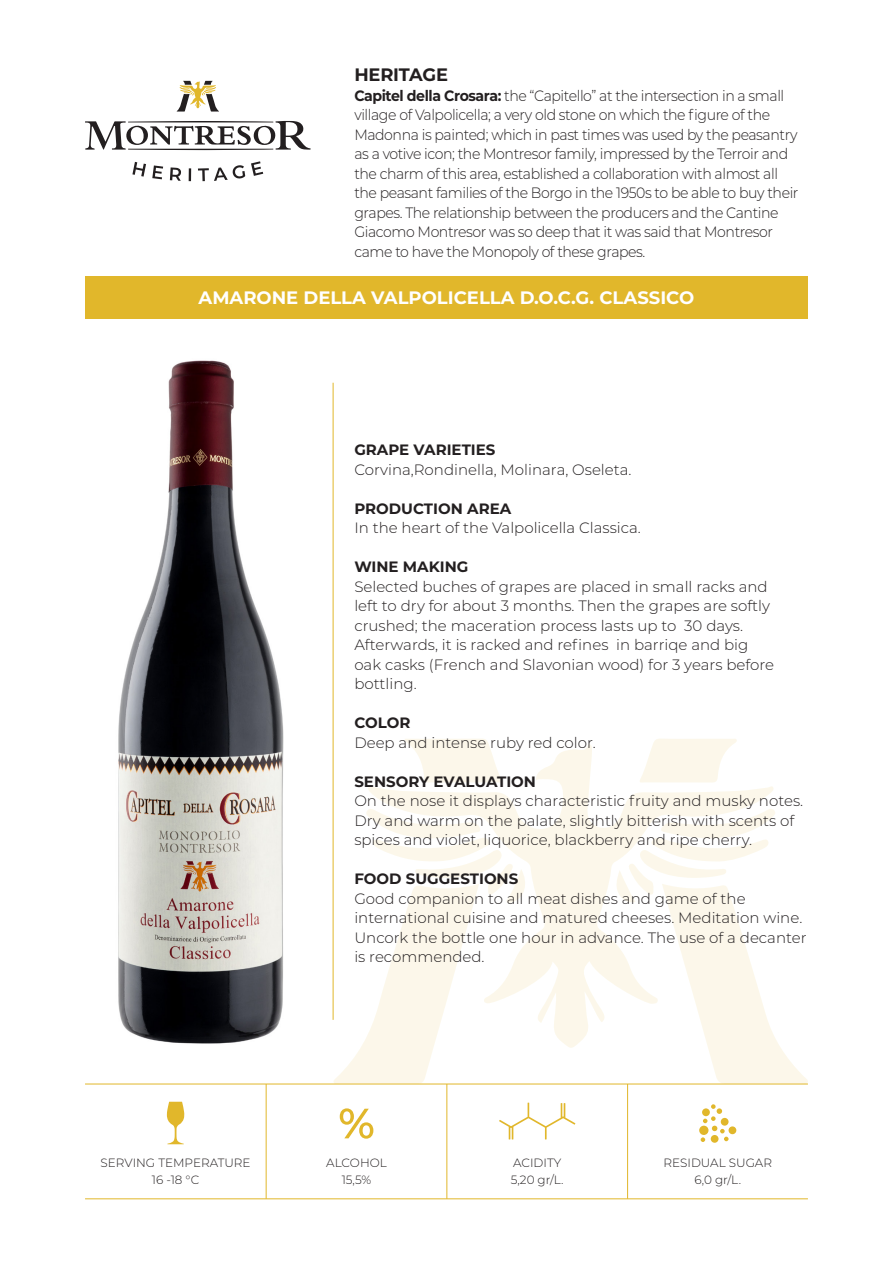
<style>
.page{position:relative;width:893px;height:1263px;background:#fff}
.page>*{position:absolute;margin:0;border:0;box-sizing:border-box;transform-origin:0 0}
.t1{font:700 18px "Montserrat";color:#fff}
.t2{font:700 18px "Montserrat";letter-spacing:-.01em;color:#231f20}
.t3{font:300 15px/19.5px "Montserrat";letter-spacing:-.01em;color:#231f20}
.t4{font:300 15px/19.5px "Montserrat";letter-spacing:-.03em;color:#231f20;scale:.94 1}
.t5{font:700 15px "Montserrat";color:#231f20}
.t6{font:300 12px "Montserrat";color:#231f20}
.s1{font-weight:700}
</style>
<div class="page">
<img style="left:85px;top:360px;width:248px;height:724px">
<svg style="left:368px;top:744px;width:406px;height:304px;fill:#fcf7ea"></svg>
<svg style="left:638px;top:739px;width:99px;height:45px"></svg>
<svg style="left:405px;top:739px;width:98px;height:43px"></svg>
<svg style="left:614px;top:808px;width:194px;height:276px"></svg>
<svg style="left:333px;top:807px;width:196px;height:277px"></svg>
<svg style="left:85px;top:121px;width:226px;height:29px"></svg>
<svg style="left:177px;top:81px;width:42px;height:31px"></svg>
<svg style="left:132px;top:162px;width:14px;height:15px"></svg>
<svg style="left:152px;top:165px;width:11px;height:14px"></svg>
<svg style="left:170px;top:167px;width:11px;height:14px"></svg>
<svg style="left:189px;top:168px;width:2px;height:13px"></svg>
<svg style="left:198px;top:165px;width:47px;height:16px"></svg>
<svg style="left:251px;top:161px;width:12px;height:15px"></svg>
<div style="left:85px;top:276px;width:723px;height:43px;background:#e1b72b"></div>
<hr style="left:85px;top:1084px;width:723px;height:1px;background:#e1b72b">
<hr style="left:85px;top:1198px;width:723px;height:1px;background:#e1b72b">
<hr style="left:627px;top:1084px;width:1px;height:115px;background:#e1b72b">
<svg style="left:340px;top:1108px;width:33px;height:31px"></svg>
<svg style="left:699px;top:1126px;width:9px;height:9px"></svg>
<svg style="left:701px;top:1104px;width:27px;height:38px"></svg>
<div style="left:721px;top:1118px;width:7px;height:8px;background:#e1b72b;border-radius:50%"></div>
<div style="left:702px;top:1108px;width:8px;height:8px;background:#e1b72b;border-radius:50%"></div>
<div style="left:728px;top:1126px;width:8px;height:8px;background:#e1b72b;border-radius:50%"></div>
<div style="left:711px;top:1135px;width:7px;height:8px;background:#e1b72b;border-radius:50%"></div>
<hr style="left:333px;top:383px;width:1px;height:637px;background:#e1b72b">
<hr style="left:266px;top:1084px;width:1px;height:115px;background:#e1b72b">
<hr style="left:446px;top:1084px;width:1px;height:115px;background:#e1b72b">
<svg style="left:167px;top:1102px;width:17px;height:42px"></svg>
<svg style="left:499px;top:1103px;width:76px;height:36px"></svg>
<p class="t2" style="left:354px;top:62px;width:95px">HERITAGE</p>
<p class="t4" style="left:354px;top:85px;width:474px"><span class="s1">Capitel della Crosara:</span> the “Capitello” at the intersection in a small village of Valpolicella; a very old stone on which the figure of the Madonna is painted; which in past times was used by the peasantry as a votive icon; the Montresor family, impressed by the Terroir and the charm of this area, established a collaboration with almost all the peasant families of the Borgo in the 1950s to be able to buy their grapes. The relationship between the producers and the Cantine Giacomo Montresor was so deep that it was said that Montresor came to have the Monopoly of these grapes.</p>
<p class="t1" style="left:199px;top:285px;width:497px">AMARONE DELLA VALPOLICELLA D.O.C.G. CLASSICO</p>
<p class="t5" style="left:354px;top:439px;width:143px">GRAPE VARIETIES</p>
<p class="t3" style="left:354px;top:459px;width:279px">Corvina,Rondinella, Molinara, Oseleta.</p>
<p class="t5" style="left:354px;top:497px;width:158px">PRODUCTION AREA</p>
<p class="t3" style="left:354px;top:517px;width:288px">In the heart of the Valpolicella Classica.</p>
<p class="t5" style="left:354px;top:556px;width:116px">WINE MAKING</p>
<p class="t3" style="left:354px;top:576px;width:421px">Selected buches of grapes are placed in small racks and left to dry for about 3 months. Then the grapes are softly crushed; the maceration process lasts up to 30 days.<br>Afterwards, it is racked and refines in barriqe and big oak casks (French and Slavonian wood) for 3 years before bottling.</p>
<p class="t5" style="left:354px;top:712px;width:57px">COLOR</p>
<p class="t3" style="left:354px;top:732px;width:243px">Deep and intense ruby red color.</p>
<p class="t5" style="left:354px;top:770px;width:183px">SENSORY EVALUATION</p>
<p class="t3" style="left:354px;top:790px;width:450px">On the nose it displays characteristic fruity and musky notes.<br>Dry and warm on the palate, slightly bitterish with scents of spices and violet, liquorice, blackberry and ripe cherry.</p>
<p class="t5" style="left:354px;top:868px;width:165px">FOOD SUGGESTIONS</p>
<p class="t3" style="left:354px;top:888px;width:454px">Good companion to all meat dishes and game of the international cuisine and matured cheeses. Meditation wine.<br>Uncork the bottle one hour in advance. The use of a decanter is recommended.</p>
<p class="t6" style="left:101px;top:1155px;width:151px">SERVING TEMPERATURE</p>
<p class="t6" style="left:152px;top:1171px;width:49px">16 -18 °C</p>
<p class="t6" style="left:326px;top:1155px;width:62px">ALCOHOL</p>
<p class="t6" style="left:342px;top:1171px;width:31px">15,5%</p>
<p class="t6" style="left:513px;top:1155px;width:50px">ACIDITY</p>
<p class="t6" style="left:511px;top:1171px;width:54px">5,20 gr/L.</p>
<p class="t6" style="left:663px;top:1155px;width:110px">RESIDUAL SUGAR</p>
<p class="t6" style="left:694px;top:1171px;width:48px">6,0 gr/L.</p>
</div>
